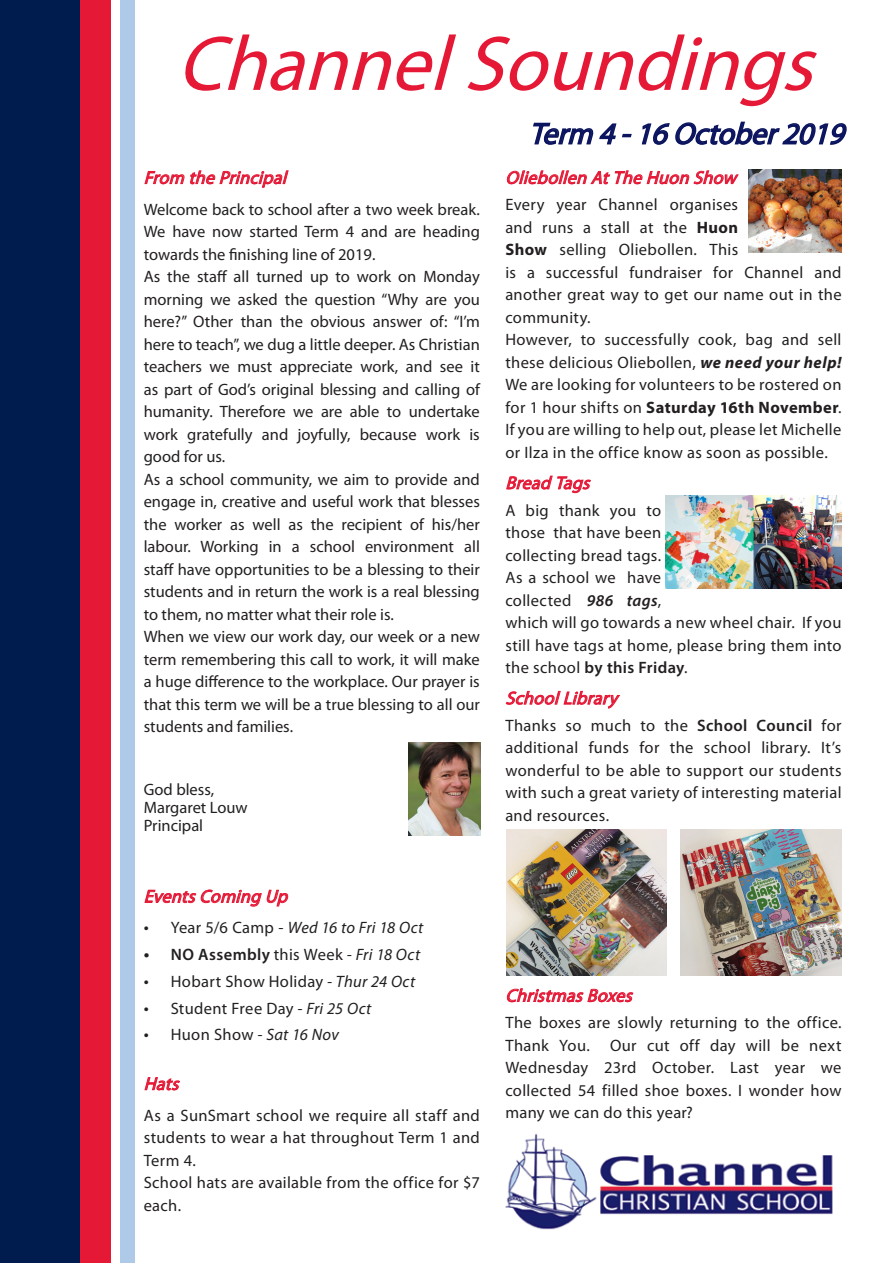
<style>
.page{position:relative;width:893px;height:1263px;background:#fff}
.page>*{position:absolute;margin:0;border:0;box-sizing:border-box;transform-origin:0 0}
.t1{font:italic 78px "Myriad Pro";color:#e51836}
.t2{font:italic 30px "Myriad Pro";color:#0b145e}
.Newsletter_Body_Text{font:italic 18px "Myriad Pro";color:#e51836}
.Newsletter_Body_Text-2{font:16.5px/22.5px "Myriad Pro";letter-spacing:.02em;color:#231f20;text-align:justify}
.t3{font:italic 16.5px "Myriad Pro";letter-spacing:.015em;color:#231f20}
.Newsletter_Body_Text-3{font:16.5px "Myriad Pro";color:#231f20}
.t4{font:600 16.5px "Myriad Pro";letter-spacing:.025em;color:#231f20}
.s1{font-style:normal;font-size:18px}
.s2{font-style:normal}
.s3{font-size:18px}
.s4{font-weight:400}
.s5{font-weight:400;font-style:italic}
.s6{font-style:italic}
.s7{font-weight:700}
.s8{font-weight:700;font-style:italic}
.s9{font-weight:600;font-style:italic}
.s10{font-weight:600}
</style>
<div class="page">
<svg style="left:144px;top:170px;width:145px;height:18px"></svg>
<svg style="left:144px;top:889px;width:145px;height:18px"></svg>
<svg style="left:144px;top:1077px;width:36px;height:14px"></svg>
<svg style="left:506px;top:170px;width:233px;height:15px"></svg>
<svg style="left:506px;top:475px;width:85px;height:18px"></svg>
<svg style="left:505px;top:691px;width:115px;height:18px"></svg>
<svg style="left:506px;top:988px;width:128px;height:15px"></svg>
<div style="left:0;top:0;width:80px;height:1263px;background:#001c4e"></div>
<div style="left:80px;top:0;width:30px;height:1263px;background:#e51836"></div>
<div style="left:120px;top:0;width:14px;height:1263px;background:#afcae9"></div>
<svg style="left:533px;top:122px;width:99px;height:23px"></svg>
<svg style="left:641px;top:121px;width:206px;height:24px"></svg>
<img style="left:505px;top:1133px;width:328px;height:97px">
<img style="left:408px;top:742px;width:72px;height:93px">
<img style="left:748px;top:169px;width:94px;height:83px">
<img style="left:666px;top:495px;width:175px;height:94px">
<img style="left:506px;top:829px;width:161px;height:147px">
<img style="left:681px;top:829px;width:160px;height:147px">
<p class="t1" style="left:177px;top:16px;width:661px">ChannelSoundings</p>
<p class="t2" style="left:529px;top:115px;width:325px">Term 4-16October2019</p>
<p class="Newsletter_Body_Text" style="left:144px;top:166px;width:150px">From thePrincipal</p>
<p class="Newsletter_Body_Text-2" style="left:144px;top:198px;width:338px">Welcome back to school after a two week break.<br>We have now started Term 4 and are heading towards the finishing line of 2019.</p>
<p class="Newsletter_Body_Text-2" style="left:144px;top:265px;width:338px">As the staff all turned up to work on Monday morning we asked the question “Why are you here?” Other than the obvious answer of: “I’m here to teach”, we dug a little deeper. As Christian teachers we must appreciate work, and see it as part of God’s original blessing and calling of humanity. Therefore we are able to undertake work gratefully and joyfully, because work is good for us.</p>
<p class="Newsletter_Body_Text-2" style="left:144px;top:468px;width:338px">As a school community, we aim to provide and engage in, creative and useful work that blesses the worker as well as the recipient of his/her labour. Working in a school environment all staff have opportunities to be a blessing to their students and in return the work is a real blessing to them, no matter what their role is.</p>
<p class="Newsletter_Body_Text-2" style="left:144px;top:625px;width:338px">When we view our work day, our week or a new term remembering this call to work, it will make a huge difference to the workplace. Our prayer is that this term we will be a true blessing to all our students and families.</p>
<p class="Newsletter_Body_Text-3" style="left:144px;top:779px;width:72px">God bless,</p>
<p class="Newsletter_Body_Text-3" style="left:144px;top:797px;width:106px">Margaret Louw</p>
<p class="Newsletter_Body_Text-3" style="left:144px;top:815px;width:61px">Principal</p>
<p class="Newsletter_Body_Text" style="left:144px;top:885px;width:151px">EventsComing Up</p>
<p class="t3" style="left:144px;top:918px;width:281px"><span class="s1">•</span> <span class="s2">Year 5/6 Camp -</span> Wed 16 to Fri 18 Oct</p>
<p class="t4" style="left:144px;top:944px;width:278px"><span class="s3">•</span> NO Assembly <span class="s4">this Week</span> <span class="s5">- Fri 18 Oct</span></p>
<p class="Newsletter_Body_Text-2" style="left:144px;top:970px;width:273px"><span class="s3">•</span> Hobart Show Holiday <span class="s6">- Thur 24 Oct</span></p>
<p class="Newsletter_Body_Text-2" style="left:144px;top:997px;width:229px"><span class="s3">•</span> Student Free Day <span class="s6">- Fri 25 Oct</span></p>
<p class="t3" style="left:144px;top:1025px;width:197px"><span class="s1">•</span> <span class="s2">Huon Show</span> - Sat 16 Nov</p>
<p class="Newsletter_Body_Text" style="left:144px;top:1072px;width:42px">Hats</p>
<p class="Newsletter_Body_Text-2" style="left:144px;top:1104px;width:338px">As a SunSmart school we require all staff and students to wear a hat throughout Term 1 and Term 4.</p>
<p class="Newsletter_Body_Text-2" style="left:144px;top:1171px;width:338px">School hats are available from the office for $7 each.</p>
<p class="Newsletter_Body_Text" style="left:505px;top:166px;width:238px">Oliebollen AtTheHuon Show</p>
<p class="Newsletter_Body_Text-2" style="left:505px;top:193px;width:338px;text-align:left">Every year Channel organises<br>and runs a stall at the <span class="s7">Huon<br>Show</span> selling Oliebollen. This<br>is a successful fundraiser for Channel and another great way to get our name out in the community.</p>
<p class="Newsletter_Body_Text-2" style="left:505px;top:328px;width:338px">However, to successfully cook, bag and sell these delicious Oliebollen, <span class="s8">we need your help!<br></span>We are looking for volunteers to be rostered on for 1 hour shifts on <span class="s7">Saturday 16th November</span>.</p>
<p class="Newsletter_Body_Text-2" style="left:505px;top:418px;width:338px">If you are willing to help out, please let Michelle or Ilza in the office know as soon as possible.</p>
<p class="Newsletter_Body_Text" style="left:505px;top:472px;width:91px">Bread Tags</p>
<p class="Newsletter_Body_Text-2" style="left:505px;top:499px;width:338px;text-align:left">A big thank you to<br>those that have been<br>collecting bread tags.<br>As a school we have<br>collected <span class="s9">986 tags</span>,<br>which will go towards a new wheel chair. If you still have tags at home, please bring them into the school <span class="s10">by this Friday</span>.</p>
<p class="Newsletter_Body_Text" style="left:505px;top:687px;width:119px">SchoolLibrary</p>
<p class="Newsletter_Body_Text-2" style="left:505px;top:714px;width:338px">Thanks so much to the <span class="s10">School Council</span> for additional funds for the school library. It’s wonderful to be able to support our students with such a great variety of interesting material and resources.</p>
<p class="Newsletter_Body_Text" style="left:505px;top:984px;width:134px">ChristmasBoxes</p>
<p class="Newsletter_Body_Text-2" style="left:505px;top:1011px;width:338px">The boxes are slowly returning to the office.<br>Thank You. Our cut off day will be next Wednesday 23rd October. Last year we collected 54 filled shoe boxes. I wonder how many we can do this year?</p>
</div>
